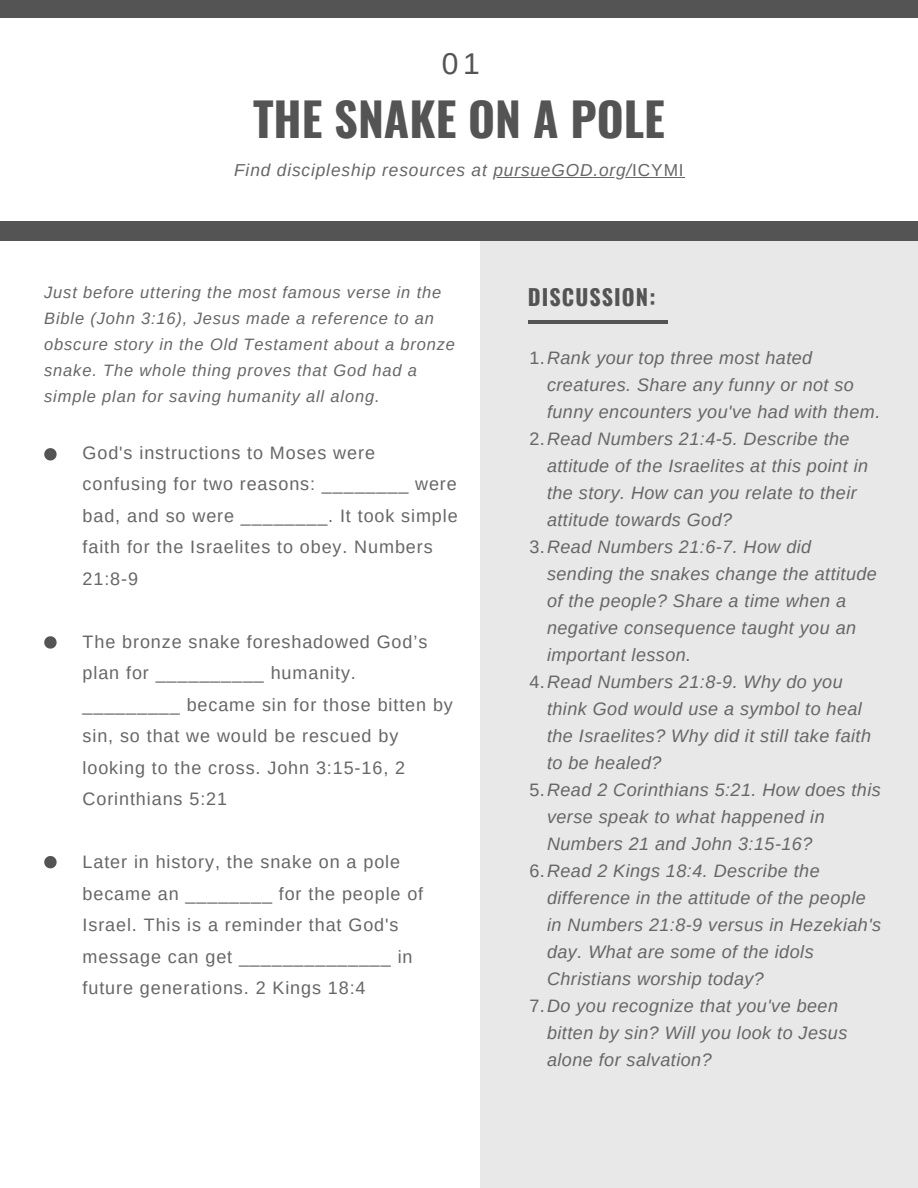
<style>
.page{position:relative;width:918px;height:1188px;background:#fff}
.page>*{position:absolute;margin:0;border:0;box-sizing:border-box;transform-origin:0 0}
.t1{font:700 46.2px "Oswald";color:#545454}
.t2{font:30px "Arimo";color:#545454}
.t3{font:700 22.05px "Oswald";letter-spacing:.05em;color:#545454}
.t4{font:italic 18px/27px "Arimo";letter-spacing:.025em;color:#666}
.t5{font:18px/31.5px "Arimo";letter-spacing:.05em;color:#666}
.t6{font:italic 17.25px "Arimo";letter-spacing:.05em;color:#666}
.t7{font:italic 16.5px/25.8px "Arimo";letter-spacing:.05em;color:#666}
.s1{font-style:normal}
</style>
<div class="page">
<div style="left:0;top:0;width:918px;height:18px;background:#545454"></div>
<div style="left:480px;top:241px;width:438px;height:947px;background:#e8e8e8"></div>
<svg style="left:44px;top:448px;width:13px;height:13px"></svg>
<hr style="left:528px;top:320px;width:139px;height:3px;background:#545454">
<hr style="left:493px;top:177px;width:139px;height:1px;background:#666">
<hr style="left:632px;top:177px;width:53px;height:1px;background:#666">
<div style="left:0;top:222px;width:918px;height:19px;background:#545454"></div>
<svg style="left:44px;top:636px;width:13px;height:13px"></svg>
<svg style="left:44px;top:856px;width:13px;height:12px"></svg>
<p class="t2" style="left:442px;top:47px;width:39px">01</p>
<p class="t1" style="left:253px;top:83px;width:413px">THE SNAKE ON A POLE</p>
<p class="t6" style="left:234px;top:160px;width:451px">Find discipleship resources at pursueGOD.org/<span class="s1">ICYMI</span></p>
<p class="t7" style="left:44px;top:280px;width:412px">Just before uttering the most famous verse in the Bible (John 3:16), Jesus made a reference to an obscure story in the Old Testament about a bronze snake. The whole thing proves that God had a simple plan for saving humanity all along.</p>
<p class="t3" style="left:528px;top:280px;width:129px">DISCUSSION:</p>
<p class="t4" style="left:547px;top:345px;width:335px;text-indent:-18px"><span class="s1">1.</span>Rank your top three most hated creatures. Share any funny or not so funny encounters you've had with them.</p>
<p class="t4" style="left:547px;top:426px;width:323px;text-indent:-18px"><span class="s1">2.</span>Read Numbers 21:4-5. Describe the attitude of the Israelites at this point in the story. How can you relate to their attitude towards God?</p>
<p class="t4" style="left:547px;top:534px;width:331px;text-indent:-18px"><span class="s1">3.</span>Read Numbers 21:6-7. How did sending the snakes change the attitude of the people? Share a time when a negative consequence taught you an important lesson.</p>
<p class="t4" style="left:547px;top:669px;width:326px;text-indent:-18px"><span class="s1">4.</span>Read Numbers 21:8-9. Why do you think God would use a symbol to heal the Israelites? Why did it still take faith to be healed?</p>
<p class="t4" style="left:547px;top:777px;width:335px;text-indent:-18px"><span class="s1">5.</span>Read 2 Corinthians 5:21. How does this verse speak to what happened in<br>Numbers 21 and John 3:15-16?</p>
<p class="t4" style="left:547px;top:858px;width:336px;text-indent:-18px"><span class="s1">6.</span>Read 2 Kings 18:4. Describe the difference in the attitude of the people in Numbers 21:8-9 versus in Hezekiah's day. What are some of the idols Christians worship today?</p>
<p class="t4" style="left:547px;top:993px;width:302px;text-indent:-18px"><span class="s1">7.</span>Do you recognize that you've been bitten by sin? Will you look to Jesus alone for salvation?</p>
<p class="t5" style="left:83px;top:437px;width:377px">God's instructions to Moses were confusing for two reasons: ________ were bad, and so were ________. It took simple faith for the Israelites to obey. Numbers<br>21:8-9</p>
<p class="t5" style="left:83px;top:626px;width:372px">The bronze snake foreshadowed God’s plan for __________ humanity. _________ became sin for those bitten by sin, so that we would be rescued by looking to the cross. John 3:15-16, 2<br>Corinthians 5:21</p>
<p class="t5" style="left:83px;top:846px;width:342px">Later in history, the snake on a pole became an ________ for the people of Israel. This is a reminder that God's message can get ______________ in future generations. 2 Kings 18:4</p>
</div>
